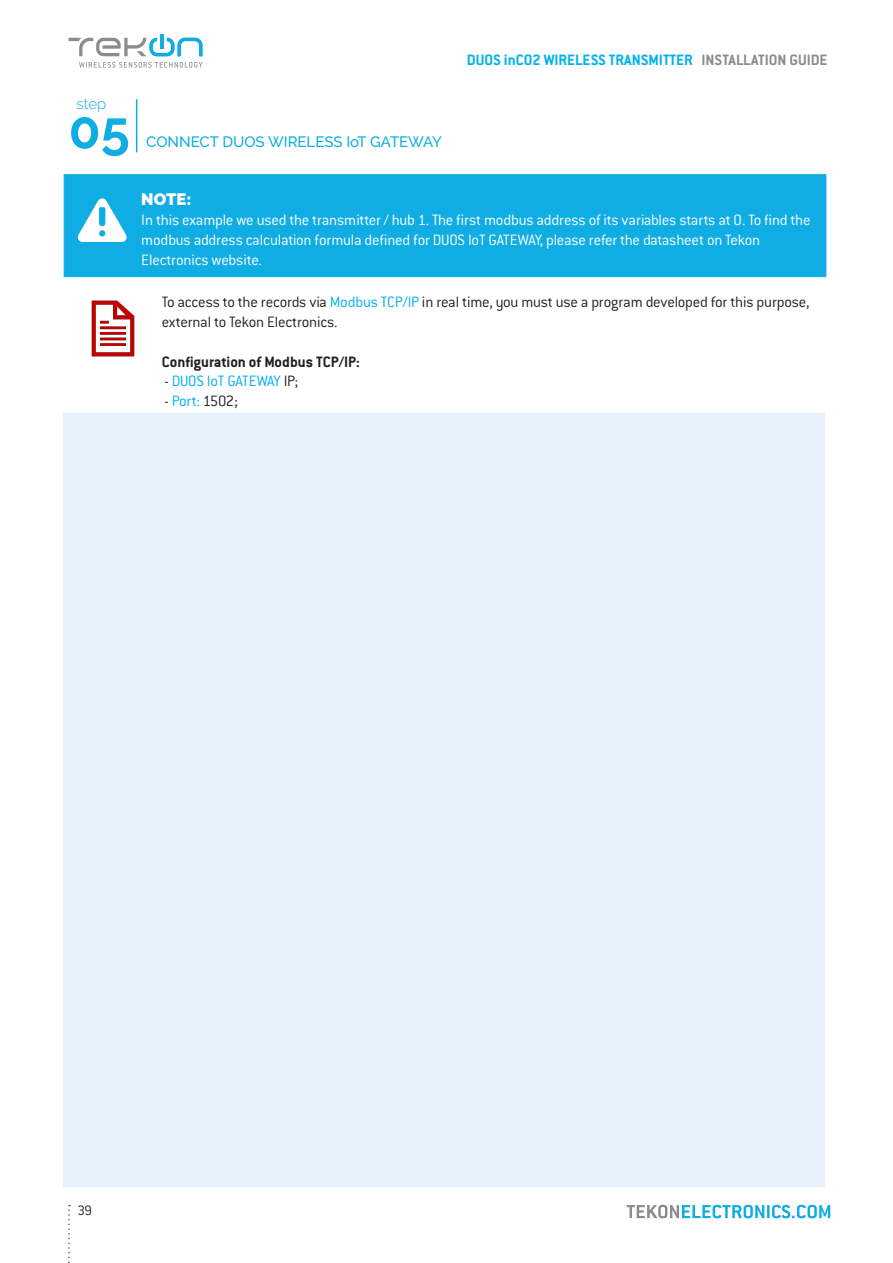
<style>
.page{position:relative;width:893px;height:1263px;background:#fff}
.page>*{position:absolute;margin:0;border:0;box-sizing:border-box;transform-origin:0 0}
.t1{font:700 52.5px "Raleway";color:#0fade4}
.t2{font:300 16.5px/19.8px "Conduit ITC Pro";letter-spacing:-.015em;color:#fff}
.t3{font:300 16.5px/19.8px "Conduit ITC Pro";letter-spacing:-.015em;color:#241f1f}
.t4{font:700 16.5px "Conduit ITC Pro";color:#00b2ec}
.t5{font:700 16.5px "Conduit ITC Pro";color:#241f1f}
.t6{font:300 16.5px "Conduit ITC Pro";letter-spacing:-.015em;color:#00aeef}
.t7{font:900 16.5px "Raleway";color:#fff}
.t8{font:500 15px "Raleway";color:#0fade4}
.t9{font:300 15px "Raleway";color:#0fade4}
.t10{font:300 15px "Conduit ITC Pro";color:#241f1f}
.s1{color:#898c90}
.s2{color:#00aeef}
.s3{color:#241f1f}
</style>
<div class="page">
<hr style="left:136px;top:99px;width:1px;height:53px;background:#0fade4">
<svg style="left:627px;top:1205px;width:203px;height:13px"></svg>
<svg style="left:68px;top:1205px;width:2px;height:58px"></svg>
<svg style="left:68px;top:34px;width:134px;height:22px"></svg>
<svg style="left:79px;top:62px;width:123px;height:6px"></svg>
<img style="left:91px;top:300px;width:44px;height:57px">
<div style="left:64px;top:174px;width:762px;height:103px;background:#0fade4;border:1px solid #0fade4"></div>
<svg style="left:78px;top:198px;width:49px;height:44px"></svg>
<div style="left:64px;top:413px;width:761px;height:773px;background:#e5f2fb"></div>
<p class="t9" style="left:77px;top:95px;width:31px">step</p>
<h1 class="t1" style="left:68px;top:100px;width:63px">05</h1>
<p class="t8" style="left:146px;top:133px;width:297px">CONNECT DUOS WIRELESS IoT GATEWAY</p>
<p class="t4" style="left:467px;top:51px;width:362px">DUOS inCO2 WIRELESS TRANSMITTER <span class="s1">INSTALLATION GUIDE</span></p>
<p class="t7" style="left:141px;top:190px;width:52px">NOTE:</p>
<p class="t2" style="left:141px;top:210px;width:671px">In this example we used the transmitter / hub 1. The first modbus address of its variables starts at 0. To find the modbus address calculation formula defined for DUOS IoT GATEWAY, please refer the datasheet on Tekon<br>Electronics website.</p>
<p class="t3" style="left:162px;top:292px;width:649px">To access to the records via <span class="s2">Modbus TCP/IP</span> in real time, you must use a program developed for this purpose, external to Tekon Electronics.</p>
<p class="t5" style="left:162px;top:352px;width:200px">Configuration of Modbus TCP/IP:</p>
<p class="t6" style="left:165px;top:372px;width:135px"><span class="s3">-</span> DUOS IoT GATEWAY <span class="s3">IP;</span></p>
<p class="t3" style="left:165px;top:391px;width:75px">- <span class="s2">Port:</span> 1502;</p>
<p class="t10" style="left:77px;top:1202px;width:16px">39</p>
</div>
